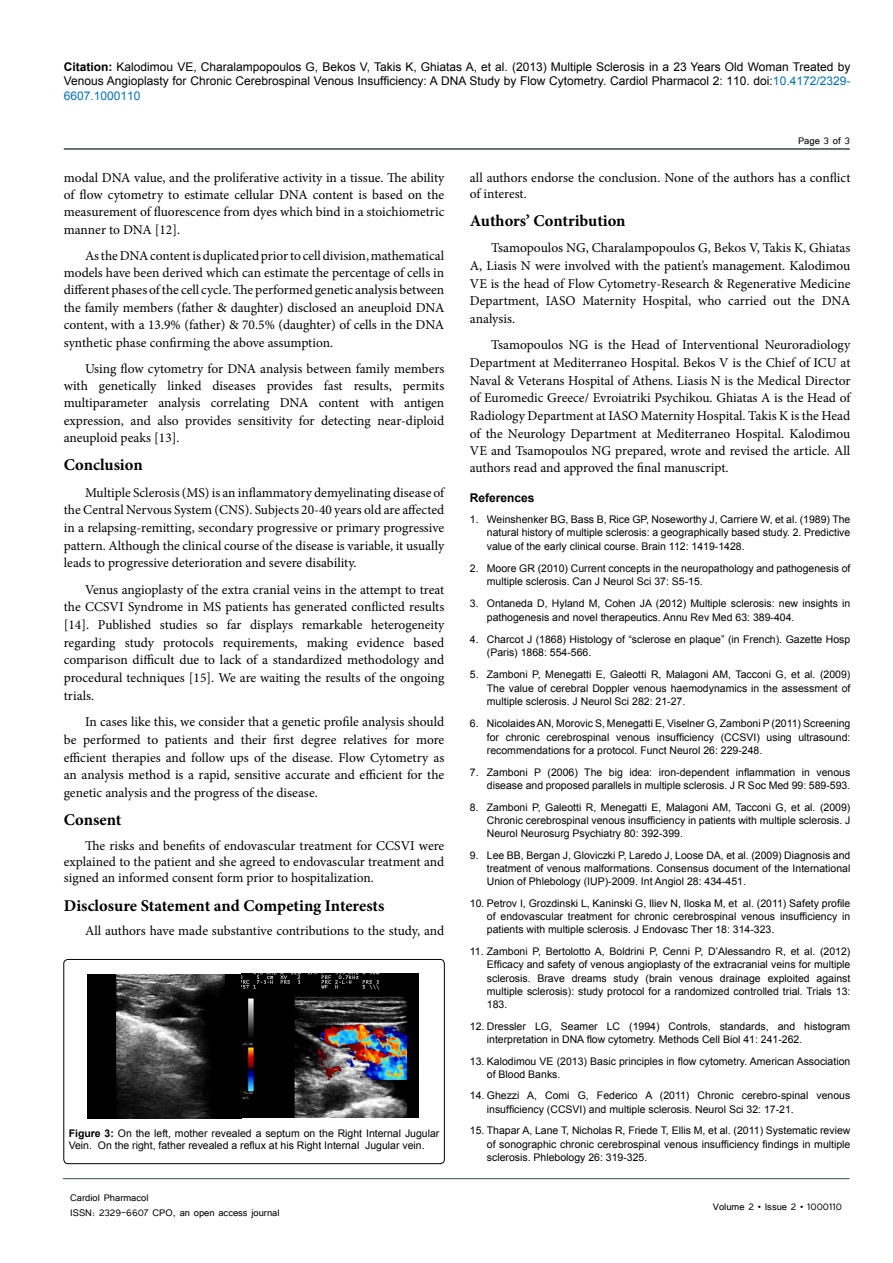
<style>
.page{position:relative;width:893px;height:1263px;background:#fff}
.page>*{position:absolute;margin:0;border:0;box-sizing:border-box;transform-origin:0 0}
.t1{font:700 16.5px "Minion Pro";letter-spacing:-.005em;color:#000}
.t2{font:13.5px/17.7px "Minion Pro";letter-spacing:-.005em;color:#000;text-align:justify}
.t3{font:12px/14.4px "Arial";color:#000;text-align:justify}
.t4{font:12px/14.4px "Tunga";color:#000}
.t5{font:700 12px "Arial";color:#000}
.t6{font:10.5px/13.2px "Arial";color:#000;text-align:justify}
.s1{font-weight:700}
.s2{color:#0072bc}
</style>
<div class="page">
<hr style="left:63px;top:1178px;width:787px;height:1px;background:#344b3f">
<hr style="left:64px;top:148px;width:786px;height:2px;background:#344b3f">
<img style="left:88px;top:974px;width:330px;height:144px">
<div style="left:64px;top:959px;width:380px;height:205px;border:1px solid #000;border-radius:4px"></div>
<p class="t3" style="left:64px;top:60px;width:788px"><span class="s1">Citation:</span> Kalodimou VE, Charalampopoulos G, Bekos V, Takis K, Ghiatas A, et al. (2013) Multiple Sclerosis in a 23 Years Old Woman Treated by Venous Angioplasty for Chronic Cerebrospinal Venous Insufficiency: A DNA Study by Flow Cytometry. Cardiol Pharmacol 2: 110. doi:<span class="s2">10.4172/2329- 6607.1000110</span></p>
<p class="t2" style="left:64px;top:169px;width:382px">modal DNA value, and the proliferative activity in a tissue. The ability of flow cytometry to estimate cellular DNA content is based on the measurement of fluorescence from dyes which bind in a stoichiometric manner to DNA [12].</p>
<p class="t2" style="left:64px;top:247px;width:382px;text-indent:21px">As the DNA content is duplicated prior to cell division, mathematical models have been derived which can estimate the percentage of cells in different phases of the cell cycle. The performed genetic analysis between the family members (father &amp; daughter) disclosed an aneuploid DNA content, with a 13.9% (father) &amp; 70.5% (daughter) of cells in the DNA synthetic phase confirming the above assumption.</p>
<p class="t2" style="left:64px;top:360px;width:382px;text-indent:21px">Using flow cytometry for DNA analysis between family members with genetically linked diseases provides fast results, permits multiparameter analysis correlating DNA content with antigen expression, and also provides sensitivity for detecting near-diploid aneuploid peaks [13].</p>
<p class="t1" style="left:64px;top:454px;width:81px">Conclusion</p>
<p class="t2" style="left:64px;top:484px;width:382px;text-indent:21px">Multiple Sclerosis (MS) is an inflammatory demyelinating disease of the Central Nervous System (CNS). Subjects 20-40 years old are affected in a relapsing-remitting, secondary progressive or primary progressive pattern. Although the clinical course of the disease is variable, it usually leads to progressive deterioration and severe disability.</p>
<p class="t2" style="left:64px;top:581px;width:382px;text-indent:21px">Venus angioplasty of the extra cranial veins in the attempt to treat the CCSVI Syndrome in MS patients has generated conflicted results [14]. Published studies so far displays remarkable heterogeneity regarding study protocols requirements, making evidence based comparison difficult due to lack of a standardized methodology and procedural techniques [15]. We are waiting the results of the ongoing trials.</p>
<p class="t2" style="left:64px;top:713px;width:382px;text-indent:21px">In cases like this, we consider that a genetic profile analysis should be performed to patients and their first degree relatives for more efficient therapies and follow ups of the disease. Flow Cytometry as an analysis method is a rapid, sensitive accurate and efficient for the genetic analysis and the progress of the disease.</p>
<p class="t1" style="left:64px;top:808px;width:59px">Consent</p>
<p class="t2" style="left:64px;top:837px;width:382px;line-height:16.2px;text-indent:21px">The risks and benefits of endovascular treatment for CCSVI were explained to the patient and she agreed to endovascular treatment and signed an informed consent form prior to hospitalization.</p>
<p class="t1" style="left:64px;top:894px;width:322px">Disclosure Statement and Competing Interests</p>
<p class="t2" style="left:85px;top:922px;width:361px">All authors have made substantive contributions to the study, and</p>
<p class="t6" style="left:69px;top:1127px;width:372px;line-height:12.6px"><span class="s1">Figure 3:</span> On the left, mother revealed a septum on the Right Internal Jugular<br>Vein. On the right, father revealed a reflux at his Right Internal Jugular vein.</p>
<p class="t4" style="left:70px;top:1190px;width:211px">Cardiol Pharmacol<br>ISSN: 2329-6607 CPO, an open access journal</p>
<p class="t4" style="left:798px;top:133px;width:53px">Page 3 of 3</p>
<p class="t2" style="left:470px;top:169px;width:382px;line-height:16.2px">all authors endorse the conclusion. None of the authors has a conflict of interest.</p>
<p class="t1" style="left:470px;top:209px;width:157px">Authors’ Contribution</p>
<p class="t2" style="left:470px;top:239px;width:382px;text-indent:21px">Tsamopoulos NG, Charalampopoulos G, Bekos V, Takis K, Ghiatas A, Liasis N were involved with the patient’s management. Kalodimou VE is the head of Flow Cytometry-Research &amp; Regenerative Medicine Department, IASO Maternity Hospital, who carried out the DNA analysis.</p>
<p class="t2" style="left:470px;top:336px;width:382px;text-indent:21px">Tsamopoulos NG is the Head of Interventional Neuroradiology Department at Mediterraneo Hospital. Bekos V is the Chief of ICU at Naval &amp; Veterans Hospital of Athens. Liasis N is the Medical Director of Euromedic Greece/ Evroiatriki Psychikou. Ghiatas A is the Head of Radiology Department at IASO Maternity Hospital. Takis K is the Head of the Neurology Department at Mediterraneo Hospital. Kalodimou VE and Tsamopoulos NG prepared, wrote and revised the article. All</p>
<p class="t2" style="left:470px;top:459px;width:260px">authors read and approved the final manuscript.</p>
<p class="t5" style="left:470px;top:490px;width:66px">References</p>
<p class="t6" style="left:487px;top:513px;width:365px;text-indent:-17px">1. Weinshenker BG, Bass B, Rice GP, Noseworthy J, Carriere W, et al. (1989) The natural history of multiple sclerosis: a geographically based study. 2. Predictive value of the early clinical course. Brain 112: 1419-1428.</p>
<p class="t6" style="left:487px;top:562px;width:365px;text-indent:-17px">2. Moore GR (2010) Current concepts in the neuropathology and pathogenesis of multiple sclerosis. Can J Neurol Sci 37: S5-15.</p>
<p class="t6" style="left:487px;top:597px;width:365px;text-indent:-17px">3. Ontaneda D, Hyland M, Cohen JA (2012) Multiple sclerosis: new insights in pathogenesis and novel therapeutics. Annu Rev Med 63: 389-404.</p>
<p class="t6" style="left:487px;top:633px;width:365px;text-indent:-17px">4. Charcot J (1868) Histology of “sclerose en plaque” (in French). Gazette Hosp (Paris) 1868: 554-566.</p>
<p class="t6" style="left:487px;top:668px;width:365px;text-indent:-17px">5. Zamboni P, Menegatti E, Galeotti R, Malagoni AM, Tacconi G, et al. (2009)<br>The value of cerebral Doppler venous haemodynamics in the assessment of multiple sclerosis. J Neurol Sci 282: 21-27.</p>
<p class="t6" style="left:487px;top:717px;width:365px;text-indent:-17px">6. Nicolaides AN, Morovic S, Menegatti E, Viselner G, Zamboni P (2011) Screening for chronic cerebrospinal venous insufficiency (CCSVI) using ultrasound: recommendations for a protocol. Funct Neurol 26: 229-248.</p>
<p class="t6" style="left:470px;top:766px;width:382px;text-align:right">7. Zamboni P (2006) The big idea: iron-dependent inflammation in venous disease and proposed parallels in multiple sclerosis. J R Soc Med 99: 589-593.</p>
<p class="t6" style="left:487px;top:801px;width:365px;text-indent:-17px">8. Zamboni P, Galeotti R, Menegatti E, Malagoni AM, Tacconi G, et al. (2009)<br>Chronic cerebrospinal venous insufficiency in patients with multiple sclerosis. J Neurol Neurosurg Psychiatry 80: 392-399.</p>
<p class="t6" style="left:487px;top:849px;width:365px;text-indent:-17px">9. Lee BB, Bergan J, Gloviczki P, Laredo J, Loose DA, et al. (2009) Diagnosis and treatment of venous malformations. Consensus document of the International Union of Phlebology (IUP)-2009. Int Angiol 28: 434-451.</p>
<p class="t6" style="left:487px;top:897px;width:365px;text-indent:-17px">10. Petrov I, Grozdinski L, Kaninski G, Iliev N, Iloska M, et al. (2011) Safety profile of endovascular treatment for chronic cerebrospinal venous insufficiency in patients with multiple sclerosis. J Endovasc Ther 18: 314-323.</p>
<p class="t6" style="left:487px;top:945px;width:365px;text-indent:-17px">11. Zamboni P, Bertolotto A, Boldrini P, Cenni P, D’Alessandro R, et al. (2012)<br>Efficacy and safety of venous angioplasty of the extracranial veins for multiple sclerosis. Brave dreams study (brain venous drainage exploited against multiple sclerosis): study protocol for a randomized controlled trial. Trials 13:<br>183.</p>
<p class="t6" style="left:487px;top:1019px;width:365px;text-indent:-17px">12. Dressler LG, Seamer LC (1994) Controls, standards, and histogram interpretation in DNA flow cytometry. Methods Cell Biol 41: 241-262.</p>
<p class="t6" style="left:487px;top:1054px;width:365px;text-indent:-17px">13. Kalodimou VE (2013) Basic principles in flow cytometry. American Association of Blood Banks.</p>
<p class="t6" style="left:487px;top:1089px;width:365px;text-indent:-17px">14. Ghezzi A, Comi G, Federico A (2011) Chronic cerebro-spinal venous insufficiency (CCSVI) and multiple sclerosis. Neurol Sci 32: 17-21.</p>
<p class="t6" style="left:487px;top:1124px;width:365px;text-indent:-17px">15. Thapar A, Lane T, Nicholas R, Friede T, Ellis M, et al. (2011) Systematic review of sonographic chronic cerebrospinal venous insufficiency findings in multiple sclerosis. Phlebology 26: 319-325.</p>
<p class="t4" style="left:713px;top:1199px;width:131px">Volume 2 • Issue 2 • 1000110</p>
</div>
